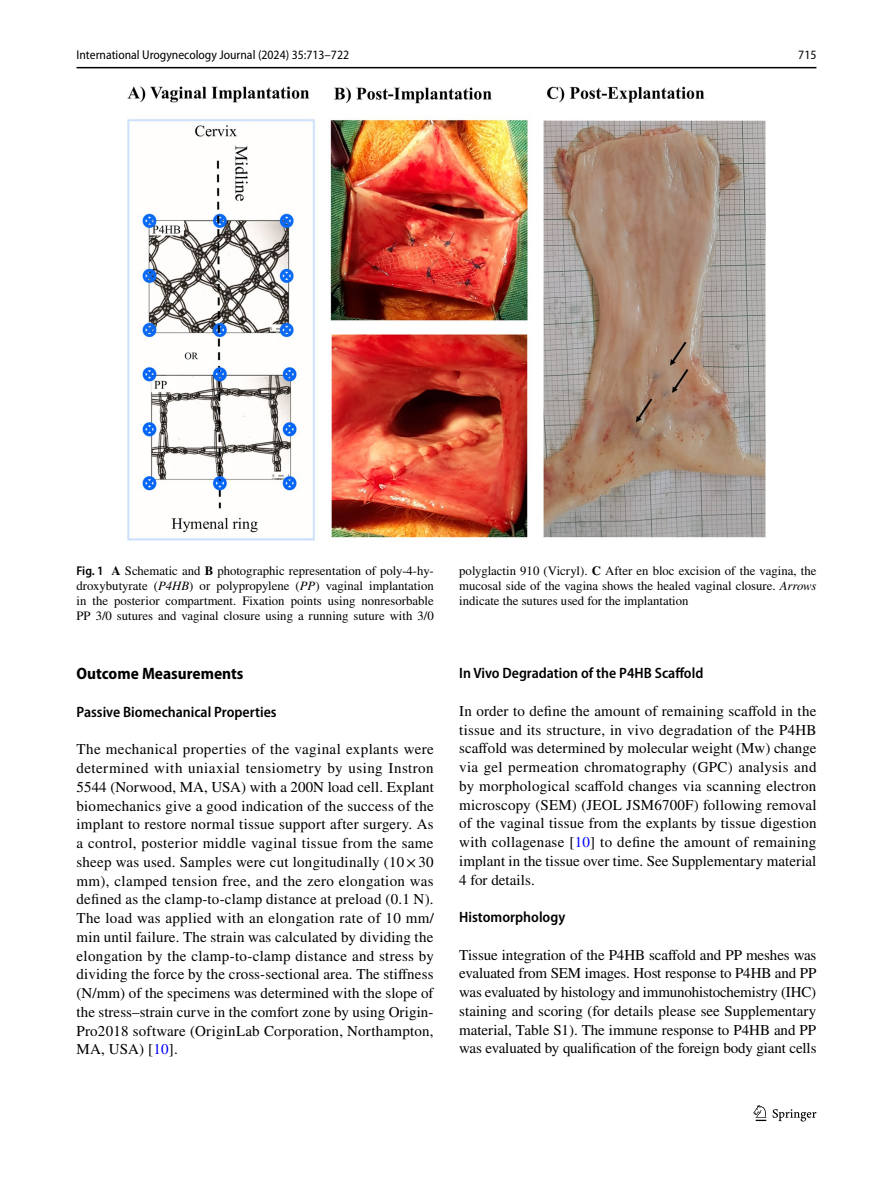
<style>
.page{position:relative;width:893px;height:1187px;background:#fff}
.page>*{position:absolute;margin:0;border:0;box-sizing:border-box;transform-origin:0 0}
.t1{font:700 semi-condensed 16.5px "Myriad Pro";color:#000}
.t2{font:15px/18.8px "STIX";color:#000;text-align:justify}
.t3{font:600 semi-condensed 15px "Myriad Pro";color:#000}
.t4{font:12.75px/15px "STIX";color:#000;text-align:justify}
.t5{font:semi-condensed 12.75px "Myriad Pro";color:#000}
.s1{font-family:"Myriad Pro";font-weight:600;font-stretch:semi-condensed}
.s2{font-weight:700}
.s3{font-style:italic}
.s4{color:#00f}
</style>
<div class="page">
<hr style="left:77px;top:67px;width:739px;height:1px;background:#000">
<svg style="left:753px;top:1105px;width:13px;height:15px"></svg>
<svg style="left:773px;top:1109px;width:43px;height:12px"></svg>
<img style="left:128px;top:87px;width:637px;height:453px">
<p class="t5" style="left:77px;top:48px;width:274px">International Urogynecology Journal (2024) 35:713–722</p>
<p class="t5" style="left:798px;top:48px;width:20px">715</p>
<p class="t4" style="left:77px;top:564px;width:359px"><span class="s1">Fig. 1</span> <span class="s2">A</span> Schematic and <span class="s2">B</span> photographic representation of poly-4-hy&shy;droxybutyrate (<span class="s3">P4HB</span>) or polypropylene (<span class="s3">PP</span>) vaginal implantation in the posterior compartment. Fixation points using nonresorbable PP 3/0 sutures and vaginal closure using a running suture with 3/0</p>
<p class="t4" style="left:459px;top:564px;width:359px">polyglactin 910 (Vicryl). <span class="s2">C</span> After en bloc excision of the vagina, the mucosal side of the vagina shows the healed vaginal closure. <span class="s3">Arrows </span>indicate the sutures used for the implantation</p>
<p class="t1" style="left:77px;top:664px;width:169px">Outcome Measurements</p>
<p class="t3" style="left:77px;top:703px;width:202px">Passive Biomechanical Properties</p>
<p class="t2" style="left:77px;top:740px;width:359px">The mechanical properties of the vaginal explants were determined with uniaxial tensiometry by using Instron 5544 (Norwood, MA, USA) with a 200N load cell. Explant biomechanics give a good indication of the success of the implant to restore normal tissue support after surgery. As a control, posterior middle vaginal tissue from the same sheep was used. Samples were cut longitudinally (10×30 mm), clamped tension free, and the zero elongation was defined as the clamp-to-clamp distance at preload (0.1 N).<br>The load was applied with an elongation rate of 10 mm/ min until failure. The strain was calculated by dividing the elongation by the clamp-to-clamp distance and stress by dividing the force by the cross-sectional area. The stiffness (N/mm) of the specimens was determined with the slope of the stress–strain curve in the comfort zone by using Origin-Pro2018 software (OriginLab Corporation, Northampton, MA, USA) [<span class="s4">10</span>].</p>
<p class="t3" style="left:459px;top:665px;width:246px">In Vivo Degradation of the P4HB Scaffold</p>
<p class="t2" style="left:459px;top:702px;width:359px">In order to define the amount of remaining scaffold in the tissue and its structure, in vivo degradation of the P4HB scaffold was determined by molecular weight (Mw) change via gel permeation chromatography (GPC) analysis and by morphological scaffold changes via scanning electron microscopy (SEM) (JEOL JSM6700F) following removal of the vaginal tissue from the explants by tissue digestion with collagenase [<span class="s4">10</span>] to define the amount of remaining implant in the tissue over time. See Supplementary material 4 for details.</p>
<p class="t3" style="left:459px;top:908px;width:108px">Histomorphology</p>
<p class="t2" style="left:459px;top:946px;width:359px">Tissue integration of the P4HB scaffold and PP meshes was evaluated from SEM images. Host response to P4HB and PP was evaluated by histology and immunohistochemistry (IHC) staining and scoring (for details please see Supplementary material, Table S1). The immune response to P4HB and PP was evaluated by qualification of the foreign body giant cells</p>
</div>
